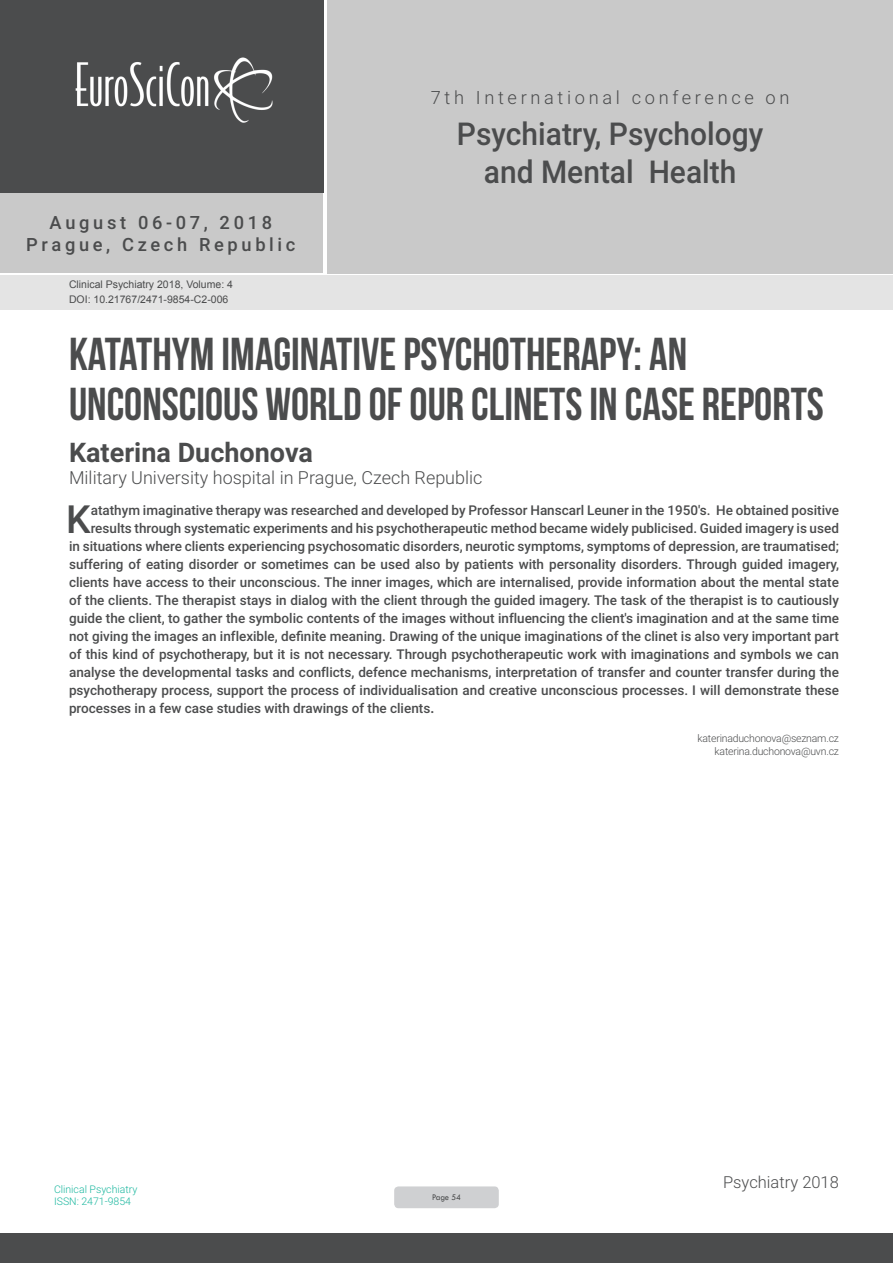
<style>
.page{position:relative;width:893px;height:1263px;background:#fff}
.page>*{position:absolute;margin:0;border:0;box-sizing:border-box;transform-origin:0 0}
.t1{font:46.05px/50.7px "Bebas Neue";color:#4b4c4d}
.Abstract{font:500 38.85px "Roboto";color:#4b4c4d}
.t2{font:500 31.5px/37.8px "Roboto";color:#4b4c4d;text-align:center;scale:.95 1}
.t3{font:700 27px "Roboto";color:#4b4c4d}
.t4{font:500 18.3px/21.9px "Roboto";letter-spacing:.2em;color:#4b4c4d;text-align:center}
.t5{font:300 18.3px "Roboto";letter-spacing:.2em;color:#4b4c4d}
.t6{font:300 18px "Roboto";color:#4b4c4d}
.t7{font:300 16.5px "Roboto";color:#4b4c4d}
.Abstract-2{font:500 13.5px "Roboto";color:#4b4c4d}
.t8{font:10.5px "Arial";color:#4b4c4d}
.Biography{font:300 10.5px "Roboto";letter-spacing:-.02em;color:#4b4c4d}
.t9{font:300 10.5px/12.6px "Roboto";color:#1bb79f}
.t10{font:9px "Tw Cen";letter-spacing:-.02em;color:#4b4c4d;scale:.95 1}
.s1{font-weight:700}
</style>
<div class="page">
<div style="left:0;top:0;width:323px;height:193px;background:#4b4c4d"></div>
<div style="left:0;top:193px;width:322px;height:80px;background:#c9c9c9"></div>
<div style="left:327px;top:0;width:566px;height:273px;background:#c9c9c9"></div>
<img style="left:75px;top:57px;width:198px;height:66px">
<div style="left:0;top:1233px;width:893px;height:30px;background:#4b4c4d"></div>
<div style="left:1px;top:275px;width:892px;height:35px;background:#e4e4e4"></div>
<div style="left:394px;top:1186px;width:105px;height:22px;background:#cfd0d2;border-radius:4px"></div>
<h3 class="t4" style="left:26px;top:211px;width:271px">August 06-07, 2018<br>Prague, Czech Republic</h3>
<p class="t8" style="left:69px;top:278px;width:165px">Clinical Psychiatry 2018, Volume: 4</p>
<p class="t8" style="left:69px;top:292px;width:161px">DOI: 10.21767/2471-9854-C2-006</p>
<h3 class="t5" style="left:431px;top:85px;width:360px">7th International conference on</h3>
<h3 class="t2" style="left:457px;top:113px;width:324px">Psychiatry, Psychology and Mental Health</h3>
<p class="t1" style="left:69px;top:328px;width:756px">KATATHYM IMAGINATIVE PSYCHOTHERAPY: AN<br>UNCONSCIOUS WORLD OF OUR CLINETS IN CASE REPORTS</p>
<p class="t3" style="left:69px;top:433px;width:245px">Katerina Duchonova</p>
<p class="t6" style="left:69px;top:464px;width:415px">Military University hospital in Prague, Czech Republic</p>
<p class="Abstract" style="left:66px;top:492px;width:26px">K</p>
<p class="Abstract-2" style="left:91px;top:501px;width:750px">atathym imaginative therapy was researched and developed by Professor Hanscarl Leuner in the 1950's. He obtained positive</p>
<p class="Abstract-2" style="left:91px;top:519px;width:750px">results through systematic experiments and his psychotherapeutic method became widely publicised. Guided imagery is used</p>
<p class="Abstract-2" style="left:69px;top:537px;width:771px">in situations where clients experiencing psychosomatic disorders, neurotic symptoms, symptoms of depression, are traumatised;</p>
<p class="Abstract-2" style="left:69px;top:555px;width:771px">suffering of eating disorder or sometimes can be used also by patients with personality disorders. Through guided imagery,</p>
<p class="Abstract-2" style="left:69px;top:573px;width:771px">clients have access to their unconscious. The inner images, which are internalised, provide information about the mental state</p>
<p class="Abstract-2" style="left:69px;top:591px;width:771px">of the clients. The therapist stays in dialog with the client through the guided imagery. The task of the therapist is to cautiously</p>
<p class="Abstract-2" style="left:69px;top:609px;width:771px">guide the client, to gather the symbolic contents of the images without influencing the client's imagination and at the same time</p>
<p class="Abstract-2" style="left:69px;top:627px;width:771px">not giving the images an inflexible, definite meaning. Drawing of the unique imaginations of the clinet is also very important part</p>
<p class="Abstract-2" style="left:69px;top:645px;width:771px">of this kind of psychotherapy, but it is not necessary. Through psychotherapeutic work with imaginations and symbols we can</p>
<p class="Abstract-2" style="left:69px;top:663px;width:771px">analyse the developmental tasks and conflicts, defence mechanisms, interpretation of transfer and counter transfer during the</p>
<p class="Abstract-2" style="left:69px;top:681px;width:771px">psychotherapy process, support the process of individualisation and creative unconscious processes. I will demonstrate these</p>
<p class="Abstract-2" style="left:69px;top:699px;width:367px">processes in a few case studies with drawings of the clients<span class="s1">.</span></p>
<p class="Biography" style="left:698px;top:730px;width:143px">katerinaduchonova@seznam.cz</p>
<p class="Biography" style="left:715px;top:744px;width:126px">katerina.duchonova@uvn.cz</p>
<p class="t9" style="left:54px;top:1182px;width:85px">Clinical Psychiatry<br>ISSN: 2471-9854</p>
<p class="t10" style="left:432px;top:1192px;width:32px">Page 54</p>
<p class="t7" style="left:723px;top:1170px;width:117px">Psychiatry 2018</p>
</div>
